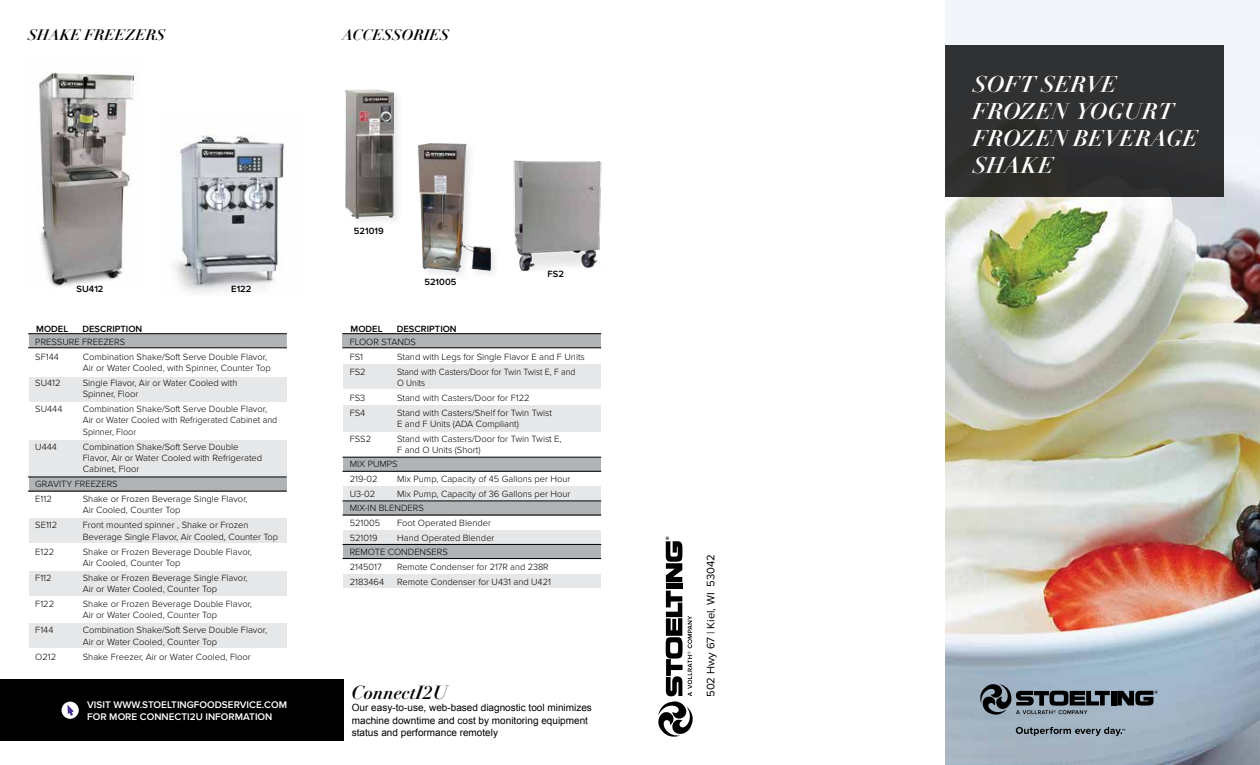
<style>
.page{position:relative;width:1260px;height:765px;background:#fff}
.page>*{position:absolute;margin:0;border:0;box-sizing:border-box;transform-origin:0 0}
.t1{font:italic 700 22.5px "Didot LT Std";color:#fff}
.t2{font:italic 700 18.75px "Didot LT Std";color:#000}
.t3{font:italic 700 15px "Didot LT Std";color:#000}
.t4{font:11.25px "Proxima Nova";color:#000}
.t5{font:10px/12.5px "Arial";color:#000}
.t6{font:600 10px/11.2px "Proxima Nova";color:#fff}
.t7{font:300 9.38px/11.2px "Proxima Nova";color:#000}
.t8{font:600 9.38px "Proxima Nova";color:#000}
.t9{font:300 9.38px/11.2px "Proxima Nova";color:#000;scale:.94 1}
</style>
<div class="page">
<img style="left:173px;top:135px;width:112px;height:158px">
<div style="left:29px;top:624px;width:258px;height:24px;background:#e6e7e8"></div>
<div style="left:29px;top:477px;width:258px;height:14px;background:#b1b4b6"></div>
<div style="left:343px;top:457px;width:258px;height:14px;background:#b1b4b6"></div>
<div style="left:343px;top:545px;width:258px;height:14px;background:#b1b4b6"></div>
<div style="left:343px;top:501px;width:258px;height:14px;background:#b1b4b6"></div>
<div style="left:666px;top:583px;width:16px;height:6px;background:#000"></div>
<svg style="left:665px;top:537px;width:17px;height:45px"></svg>
<svg style="left:658px;top:591px;width:35px;height:146px"></svg>
<img style="left:945px;top:0;width:315px;height:765px">
<div style="left:29px;top:377px;width:258px;height:24px;background:#e6e7e8"></div>
<div style="left:343px;top:365px;width:258px;height:24px;background:#e6e7e8"></div>
<div style="left:343px;top:405px;width:258px;height:27px;background:#e6e7e8"></div>
<div style="left:343px;top:487px;width:258px;height:14px;background:#e6e7e8"></div>
<div style="left:343px;top:531px;width:258px;height:13px;background:#e6e7e8"></div>
<div style="left:343px;top:574px;width:258px;height:14px;background:#e6e7e8"></div>
<div style="left:29px;top:440px;width:258px;height:37px;background:#e6e7e8"></div>
<div style="left:29px;top:519px;width:258px;height:24px;background:#e6e7e8"></div>
<div style="left:29px;top:571px;width:258px;height:24px;background:#e6e7e8"></div>
<svg style="left:29px;top:334px;width:258px;height:14px;background:#a6a8aa"></svg>
<div style="left:343px;top:334px;width:258px;height:14px;background:#b1b4b6"></div>
<hr style="left:28px;top:348px;width:259px;height:1px;background:#000">
<hr style="left:342px;top:348px;width:259px;height:1px;background:#000">
<hr style="left:28px;top:477px;width:259px;height:1px;background:#000">
<hr style="left:342px;top:457px;width:259px;height:1px;background:#000">
<hr style="left:342px;top:501px;width:259px;height:1px;background:#000">
<hr style="left:342px;top:544px;width:259px;height:1px;background:#000">
<hr style="left:28px;top:491px;width:259px;height:1px;background:#000">
<hr style="left:342px;top:471px;width:259px;height:1px;background:#000">
<hr style="left:342px;top:515px;width:259px;height:1px;background:#000">
<hr style="left:342px;top:558px;width:259px;height:1px;background:#000">
<img style="left:39px;top:71px;width:98px;height:217px">
<img style="left:513px;top:160px;width:89px;height:111px">
<img style="left:418px;top:143px;width:73px;height:129px">
<div style="left:342px;top:87px;width:63px;height:142px;background:#000;opacity:.09"></div>
<img style="left:345px;top:90px;width:49px;height:129px">
<div style="left:0;top:679px;width:343px;height:61px;background:#000"></div>
<div style="left:62px;top:702px;width:17px;height:17px;background:#fff;border-radius:50%"></div>
<svg style="left:67px;top:705px;width:7px;height:11px"></svg>
<hr style="left:28px;top:333px;width:259px;height:1px;background:#000">
<hr style="left:342px;top:333px;width:259px;height:1px;background:#000">
<div style="left:1111px;top:691px;width:5px;height:15px;background:#000"></div>
<svg style="left:1117px;top:691px;width:41px;height:15px"></svg>
<svg style="left:976px;top:682px;width:134px;height:38px;background:#717f8a"></svg>
<svg style="left:1016px;top:727px;width:109px;height:9px"></svg>
<div style="left:945px;top:46px;width:278px;height:151px;background:#303132"></div>
<h3 class="t3" style="left:28px;top:25px;width:139px">SHAKE FREEZERS</h3>
<h3 class="t3" style="left:342px;top:25px;width:108px">ACCESSORIES</h3>
<p class="t8" style="left:77px;top:284px;width:28px">su412</p>
<p class="t8" style="left:231px;top:284px;width:22px">E122</p>
<p class="t8" style="left:354px;top:225px;width:31px">521019</p>
<p class="t8" style="left:424px;top:276px;width:33px">521005</p>
<p class="t8" style="left:36px;top:323px;width:33px">MODEL</p>
<p class="t8" style="left:83px;top:323px;width:61px">DESCRIPTION</p>
<p class="t8" style="left:351px;top:323px;width:33px">MODEL</p>
<p class="t8" style="left:397px;top:323px;width:61px">DESCRIPTION</p>
<p class="t8" style="left:548px;top:268px;width:18px">FS2</p>
<p class="t7" style="left:35px;top:334px;width:91px;line-height:15px">PRESSURE FREEZERS<br>SF144</p>
<p class="t7" style="left:83px;top:351px;width:189px">Combination Shake/Soft Serve Double Flavor,<br>Air or Water Cooled, with Spinner, Counter Top</p>
<p class="t7" style="left:35px;top:377px;width:27px">SU412</p>
<p class="t7" style="left:83px;top:377px;width:156px">Single Flavor, Air or Water Cooled with<br>Spinner, Floor</p>
<p class="t7" style="left:35px;top:404px;width:29px">SU444</p>
<p class="t7" style="left:83px;top:404px;width:196px">Combination Shake/Soft Serve Double Flavor,<br>Air or Water Cooled with Refrigerated Cabinet and<br>Spinner, Floor</p>
<p class="t7" style="left:35px;top:441px;width:23px">U444</p>
<p class="t7" style="left:83px;top:441px;width:181px">Combination Shake/Soft Serve Double<br>Flavor, Air or Water Cooled with Refrigerated<br>Cabinet, Floor</p>
<p class="t7" style="left:35px;top:477px;width:84px;line-height:15px">GRAVITY FREEZERS<br>E112</p>
<p class="t7" style="left:83px;top:494px;width:166px">Shake or Frozen Beverage Single Flavor,<br>Air Cooled, Counter Top</p>
<p class="t7" style="left:35px;top:520px;width:23px">SE112</p>
<p class="t7" style="left:83px;top:520px;width:197px">Front mounted spinner , Shake or Frozen<br>Beverage Single Flavor, Air Cooled, Counter Top</p>
<p class="t7" style="left:35px;top:546px;width:21px">E122</p>
<p class="t7" style="left:83px;top:546px;width:171px">Shake or Frozen Beverage Double Flavor,<br>Air Cooled, Counter Top</p>
<p class="t7" style="left:35px;top:572px;width:18px">F112</p>
<p class="t7" style="left:83px;top:572px;width:166px">Shake or Frozen Beverage Single Flavor,<br>Air or Water Cooled, Counter Top</p>
<p class="t7" style="left:35px;top:599px;width:20px">F122</p>
<p class="t7" style="left:83px;top:599px;width:171px">Shake or Frozen Beverage Double Flavor,<br>Air or Water Cooled, Counter Top</p>
<p class="t7" style="left:35px;top:625px;width:20px">F144</p>
<p class="t7" style="left:83px;top:625px;width:186px">Combination Shake/Soft Serve Double Flavor,<br>Air or Water Cooled, Counter Top</p>
<p class="t7" style="left:35px;top:651px;width:22px">O212</p>
<p class="t7" style="left:83px;top:651px;width:170px">Shake Freezer, Air or Water Cooled, Floor</p>
<p class="t6" style="left:87px;top:700px;width:201px">VISIT WWW.STOELTINGFOODSERVICE.COM<br>FOR MORE CONNECTI2U INFORMATION</p>
<p class="t7" style="left:350px;top:334px;width:68px;line-height:15px">FLOOR STANDS<br>FS1</p>
<p class="t7" style="left:397px;top:351px;width:189px">Stand with Legs for Single Flavor E and F Units</p>
<p class="t7" style="left:350px;top:366px;width:17px">FS2</p>
<p class="t9" style="left:397px;top:366px;width:191px">Stand with Casters/Door for Twin Twist E, F and<br>O Units</p>
<p class="t7" style="left:350px;top:392px;width:17px">FS3</p>
<p class="t7" style="left:397px;top:392px;width:134px">Stand with Casters/Door for F122</p>
<p class="t7" style="left:350px;top:407px;width:17px">FS4</p>
<p class="t7" style="left:397px;top:407px;width:156px">Stand with Casters/Shelf for Twin Twist<br>E and F Units (ADA Compliant)</p>
<p class="t7" style="left:350px;top:434px;width:23px">FSS2</p>
<p class="t7" style="left:397px;top:434px;width:166px">Stand with Casters/Door for Twin Twist E,<br>F and O Units (Short)</p>
<p class="t7" style="left:350px;top:457px;width:49px;line-height:15px">MIX PUMPS<br>219-02</p>
<p class="t7" style="left:397px;top:474px;width:175px">Mix Pump, Capacity of 45 Gallons per Hour</p>
<p class="t7" style="left:350px;top:487px;width:222px;line-height:13.8px;text-indent:48px">Mix Pump, Capacity of 36 Gallons per Hour<br>MIX-IN BLENDERS</p>
<p class="t7" style="left:350px;top:517px;width:32px">521005</p>
<p class="t7" style="left:397px;top:517px;width:95px">Foot Operated Blender</p>
<p class="t7" style="left:350px;top:532px;width:29px">521019</p>
<p class="t7" style="left:350px;top:489px;width:27px">U3-02</p>
<p class="t7" style="left:350px;top:531px;width:146px;line-height:13.8px;text-indent:48px">Hand Operated Blender<br>REMOTE CONDENSERS</p>
<p class="t7" style="left:350px;top:561px;width:34px">2145017</p>
<p class="t7" style="left:397px;top:561px;width:153px">Remote Condenser for 217R and 238R</p>
<p class="t7" style="left:350px;top:576px;width:36px">2183464</p>
<p class="t7" style="left:397px;top:576px;width:155px">Remote Condenser for U431 and U421</p>
<h2 class="t2" style="left:352px;top:680px;width:97px">CONNECTI2U</h2>
<p class="t5" style="left:352px;top:701px;width:242px">Our easy-to-use, web-based diagnostic tool minimizes machine downtime and cost by monitoring equipment status and performance remotely</p>
<p class="t4" style="left:704px;top:697px;width:145px;rotate:-90deg">502 Hwy 67 | Kiel, WI 53042</p>
<h1 class="t1" style="left:973px;top:71px;width:18px">SOF</h1>
<h1 class="t1" style="left:1020px;top:71px;width:38px">T SER</h1>
<h1 class="t1" style="left:1086px;top:71px;width:33px">VE</h1>
<h1 class="t1" style="left:973px;top:98px;width:18px">FROZE</h1>
<h1 class="t1" style="left:1053px;top:98px;width:123px">N YOGURT</h1>
<h1 class="t1" style="left:973px;top:125px;width:18px">FROZE</h1>
<h1 class="t1" style="left:1053px;top:125px;width:85px">N BEVERA</h1>
<h1 class="t1" style="left:1167px;top:125px;width:34px">GE</h1>
<h1 class="t1" style="left:973px;top:152px;width:18px">SHAKE</h1>
</div>
